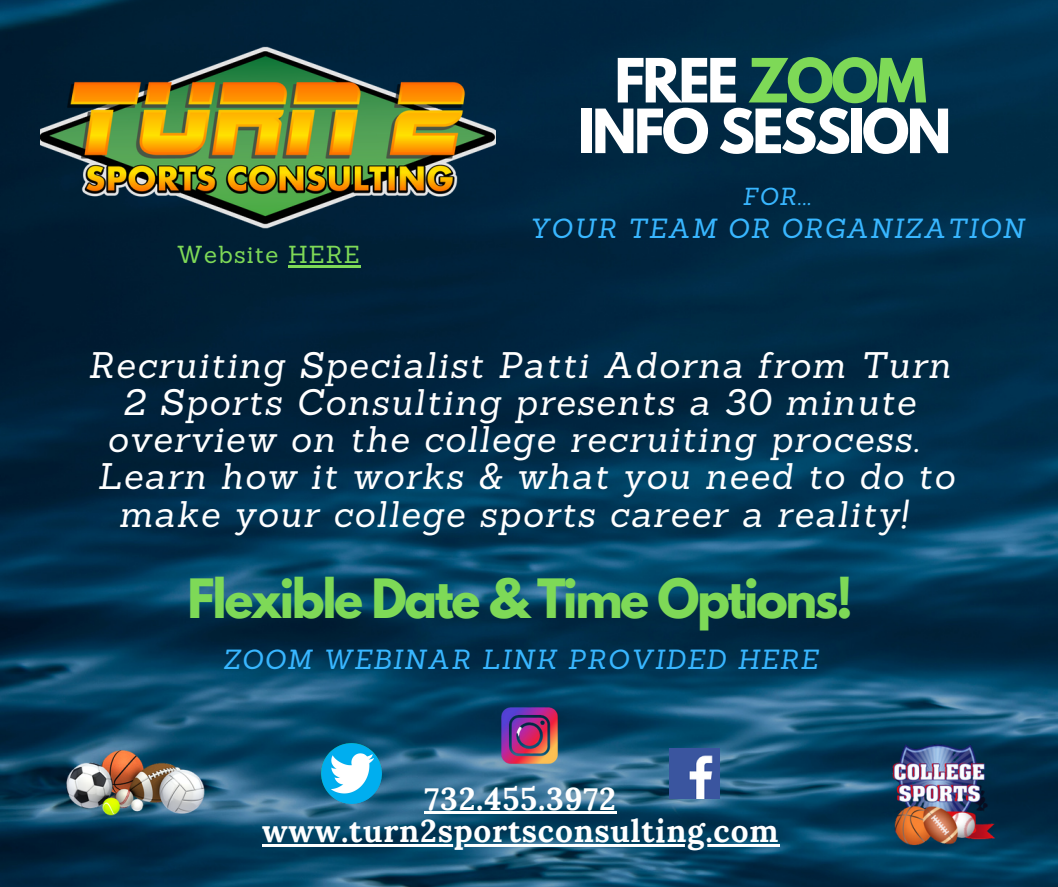
<style>
.page{position:relative;width:1058px;height:887px;background:#fff}
.page>*{position:absolute;margin:0;border:0;box-sizing:border-box;transform-origin:0 0}
.t1{font:700 54px "League Spartan";letter-spacing:-.05em;color:#fff}
.t2{font:700 48px "League Spartan";letter-spacing:-.05em;color:#7ed957}
.t3{font:italic 36px/37.2px "Sanchez";letter-spacing:.045em;color:#fff;text-align:center}
.t4{font:700 31.5px "Lora";letter-spacing:.025em;color:#fff}
.t5{font:italic 27px "Sanchez";letter-spacing:.05em;color:#38b6ff}
.t6{font:24px "Sanchez";letter-spacing:.045em;color:#7ed957}
.t7{font:italic 24px "Sanchez";color:#38b6ff}
.s1{color:#7ed957}
</style>
<div class="page">
<img style="left:0;top:0;width:1058px;height:886px">
<img style="left:41px;top:7px;width:454px;height:243px">
<img style="left:488px;top:694px;width:82px;height:79px">
<img style="left:670px;top:749px;width:49px;height:49px">
<hr style="left:424px;top:811px;width:192px;height:3px;background:#fff">
<hr style="left:262px;top:844px;width:517px;height:2px;background:#fff">
<img style="left:321px;top:743px;width:60px;height:60px">
<img style="left:877px;top:734px;width:120px;height:120px">
<img style="left:56px;top:749px;width:156px;height:78px">
<hr style="left:288px;top:266px;width:73px;height:2px;background:#7ed957">
<p class="t6" style="left:177px;top:239px;width:184px">Website HERE</p>
<p class="t1" style="left:614px;top:54px;width:314px">FREE <span class="s1">ZOOM</span></p>
<p class="t1" style="left:578px;top:104px;width:375px">INFO SESSION</p>
<p class="t7" style="left:742px;top:180px;width:70px">FOR...</p>
<p class="t5" style="left:529px;top:211px;width:496px">YOUR TEAM OR ORGANIZATION</p>
<p class="t3" style="left:88px;top:346px;width:867px">Recruiting Specialist Patti Adorna from Turn 2 Sports Consulting presents a 30 minute overview on the college recruiting process.<br>Learn how it works &amp; what you need to do to make your college sports career a reality!</p>
<p class="t2" style="left:188px;top:575px;width:666px">Flexible Date &amp; Time Options!</p>
<p class="t5" style="left:223px;top:641px;width:596px">ZOOM WEBINAR LINK PROVIDED HERE</p>
<p class="t4" style="left:424px;top:777px;width:193px">732.455.3972</p>
<p class="t4" style="left:262px;top:810px;width:518px">www.turn2sportsconsulting.com</p>
</div>
